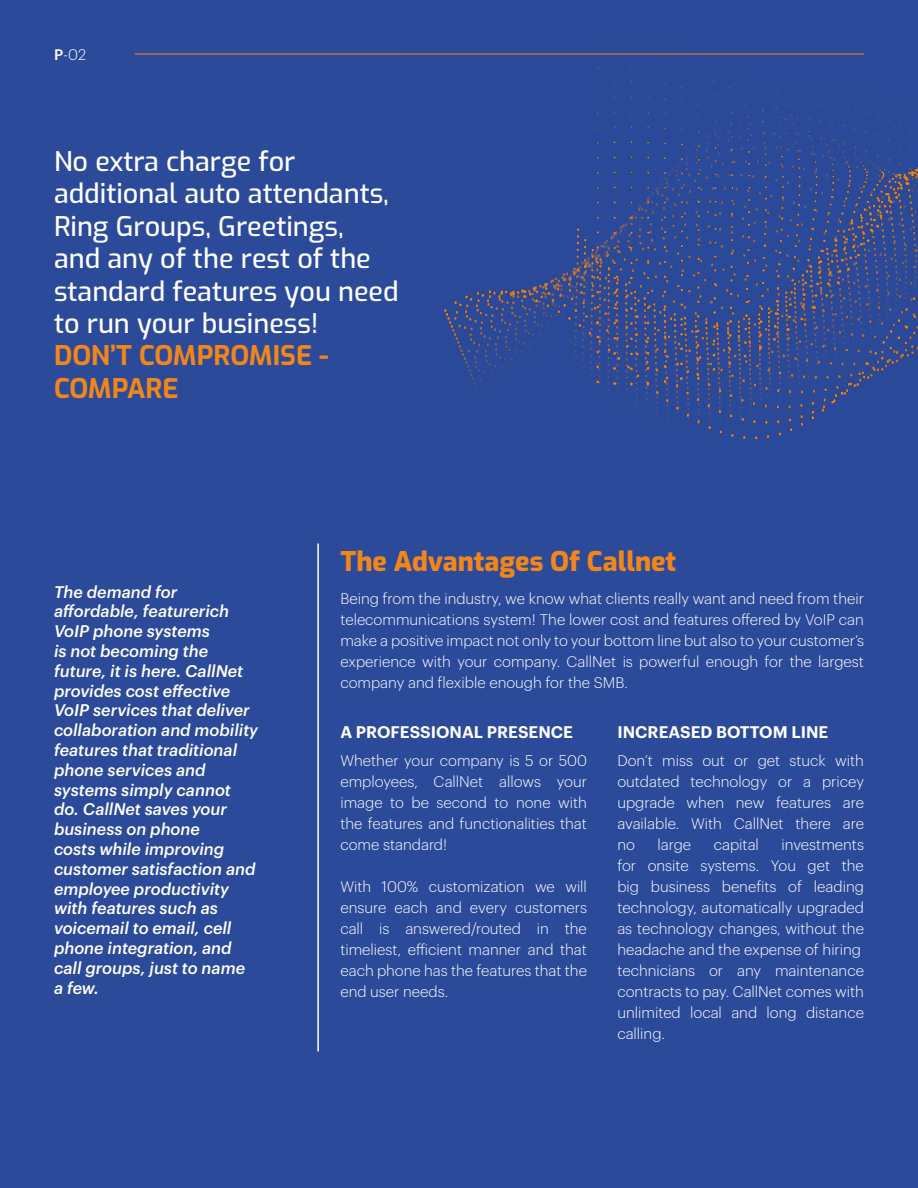
<style>
.page{position:relative;width:918px;height:1188px;background:#2c4a9a}
.page>*{position:absolute;margin:0;border:0;box-sizing:border-box;transform-origin:0 0}
.t1{font:500 27px/32.4px "Exo";color:#fff}
.t2{font:700 27px/32.4px "Exo";color:#f1861a}
.t3{font:800 27px "Exo";color:#f1861a}
.t4{font:italic 500 16.5px/19.8px "Graphik";color:#fff}
.t5{font:600 16.5px "Graphik";color:#fff}
.t6{font:300 15px/21px "Graphik";color:#fff;text-align:justify}
.s1{font-weight:500}
</style>
<div class="page">
<hr style="left:317px;top:544px;width:2px;height:508px;background:#fff">
<img style="left:401px;top:36px;width:517px;height:404px">
<hr style="left:135px;top:54px;width:729px;height:1px;background:#f1861a">
<p class="t6" style="left:54px;top:43px;width:34px"><span class="s1">P</span>-02</p>
<h1 class="t1" style="left:54px;top:144px;width:346px">No extra charge for additional auto attendants,<br>Ring Groups, Greetings,<br>and any of the rest of the standard features you need to run your business!</h1>
<h1 class="t2" style="left:54px;top:338px;width:276px">DON’T COMPROMISE -<br>COMPARE</h1>
<h1 class="t3" style="left:340px;top:541px;width:337px">The Advantages Of Callnet</h1>
<p class="t4" style="left:54px;top:580px;width:206px">The demand for affordable, featurerich<br>VoIP phone systems<br>is not becoming the future, it is here. CallNet provides cost effective<br>VoIP services that deliver collaboration and mobility features that traditional phone services and systems simply cannot do. CallNet saves your business on phone<br>costs while improving customer satisfaction and employee productivity with features such as voicemail to email, cell phone integration, and call groups, just to name a few.</p>
<p class="t6" style="left:340px;top:587px;width:525px">Being from the industry, we know what clients really want and need from their telecommunications system! The lower cost and features offered by VoIP can make a positive impact not only to your bottom line but also to your customer’s experience with your company. CallNet is powerful enough for the largest company and flexible enough for the SMB.</p>
<p class="t5" style="left:340px;top:719px;width:234px">A PROFESSIONAL PRESENCE</p>
<p class="t5" style="left:617px;top:719px;width:212px">INCREASED BOTTOM LINE</p>
<p class="t6" style="left:617px;top:749px;width:248px">Don’t miss out or get stuck with outdated technology or a pricey upgrade when new features are available. With CallNet there are no</p>
<p class="t6" style="left:340px;top:749px;width:248px">Whether your company is 5 or 500 employees, CallNet allows your image to be second to none with the features and functionalities that come standard!</p>
<p class="t6" style="left:340px;top:875px;width:248px">With 100% customization we will ensure each and every customers call is answered/routed in the timeliest, efficient manner and that each phone has the features that the end user needs.</p>
<p class="t6" style="left:658px;top:833px;width:35px">large</p>
<p class="t6" style="left:714px;top:833px;width:47px">capital</p>
<p class="t6" style="left:617px;top:833px;width:248px;text-align:left;text-indent:164px">investments for onsite systems. You get the big business benefits of leading technology, automatically upgraded as technology changes, without the headache and the expense of hiring technicians or any maintenance contracts to pay. CallNet comes with unlimited local and long distance calling.</p>
</div>
